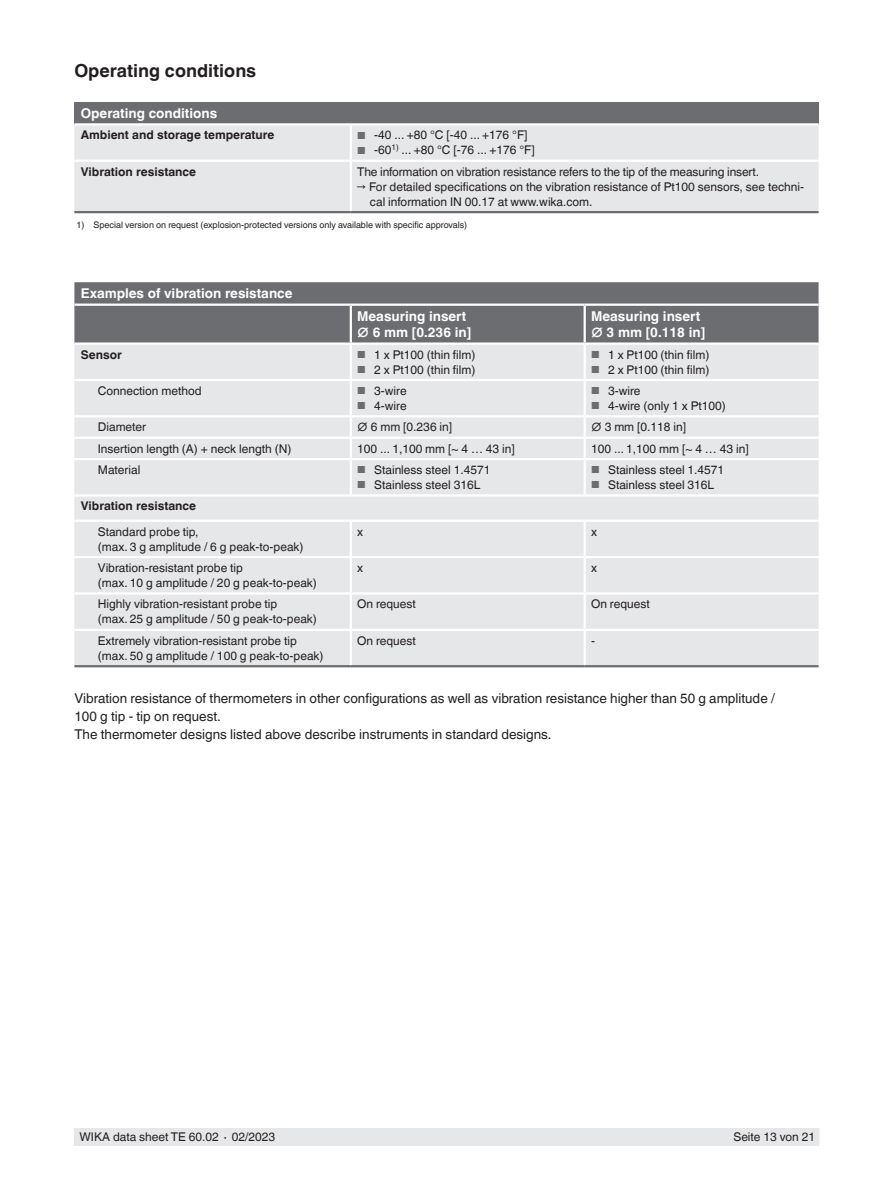
<style>
.page{position:relative;width:893px;height:1188px;background:#fff}
.page>*{position:absolute;margin:0;border:0;box-sizing:border-box;transform-origin:0 0}
.t1{font:700 18px "Helvetica World";color:#231f20}
.t2{font:13.5px/18px "Helvetica World";color:#231f20}
.t3{font:700 13.5px/16.5px "Helvetica World";color:#fff}
.t4{font:12px/15px "Helvetica World";color:#231f20}
.t5{font:700 12px "Helvetica World";color:#231f20}
.t6{font:9px "Helvetica World";color:#231f20}
.s1{font-size:10.2px;color:#6c6d70}
</style>
<div class="page">
<div style="left:75px;top:1128px;width:744px;height:17px;background:#e6e7e9"></div>
<div style="left:74px;top:102px;width:745px;height:22px;background:#6c6d70"></div>
<div style="left:74px;top:126px;width:745px;height:85px;background:#e6e7e9"></div>
<hr style="left:74px;top:123px;width:277px;height:3px;background:#fff">
<hr style="left:351px;top:123px;width:468px;height:3px;background:#fff">
<hr style="left:74px;top:160px;width:277px;height:2px;background:#fff">
<hr style="left:350px;top:126px;width:2px;height:34px;background:#fff">
<hr style="left:351px;top:160px;width:468px;height:2px;background:#fff">
<hr style="left:74px;top:211px;width:277px;height:2px;background:#6c6d70">
<hr style="left:351px;top:211px;width:468px;height:2px;background:#6c6d70">
<hr style="left:350px;top:162px;width:2px;height:49px;background:#fff">
<div style="left:74px;top:282px;width:745px;height:60px;background:#6c6d70"></div>
<div style="left:74px;top:345px;width:745px;height:320px;background:#e6e7e9"></div>
<hr style="left:74px;top:304px;width:277px;height:2px;background:#fff">
<hr style="left:351px;top:304px;width:234px;height:2px;background:#fff">
<hr style="left:585px;top:304px;width:234px;height:2px;background:#fff">
<hr style="left:584px;top:306px;width:2px;height:36px;background:#fff">
<hr style="left:584px;top:345px;width:2px;height:34px;background:#fff">
<hr style="left:584px;top:381px;width:2px;height:34px;background:#fff">
<hr style="left:584px;top:417px;width:2px;height:20px;background:#fff">
<svg style="left:584px;top:439px;width:2px;height:19px"></svg>
<hr style="left:584px;top:460px;width:2px;height:34px;background:#fff">
<hr style="left:351px;top:520px;width:234px;height:2px;background:#fff">
<hr style="left:350px;top:522px;width:2px;height:34px;background:#fff">
<hr style="left:585px;top:520px;width:234px;height:2px;background:#fff">
<hr style="left:584px;top:522px;width:2px;height:34px;background:#fff">
<hr style="left:584px;top:558px;width:2px;height:34px;background:#fff">
<hr style="left:584px;top:595px;width:2px;height:34px;background:#fff">
<hr style="left:584px;top:631px;width:2px;height:34px;background:#fff">
<hr style="left:351px;top:556px;width:234px;height:2px;background:#fff">
<hr style="left:350px;top:558px;width:2px;height:34px;background:#fff">
<hr style="left:585px;top:556px;width:234px;height:2px;background:#fff">
<hr style="left:351px;top:592px;width:234px;height:3px;background:#fff">
<hr style="left:350px;top:595px;width:2px;height:34px;background:#fff">
<hr style="left:585px;top:592px;width:234px;height:3px;background:#fff">
<hr style="left:351px;top:629px;width:234px;height:2px;background:#fff">
<hr style="left:350px;top:631px;width:2px;height:34px;background:#fff">
<hr style="left:585px;top:629px;width:234px;height:2px;background:#fff">
<hr style="left:351px;top:665px;width:234px;height:2px;background:#6c6d70">
<hr style="left:585px;top:665px;width:234px;height:2px;background:#6c6d70">
<hr style="left:74px;top:379px;width:277px;height:2px;background:#fff">
<hr style="left:74px;top:415px;width:277px;height:2px;background:#fff">
<hr style="left:74px;top:437px;width:277px;height:2px;background:#fff">
<hr style="left:74px;top:458px;width:277px;height:2px;background:#fff">
<hr style="left:74px;top:520px;width:277px;height:2px;background:#fff">
<hr style="left:74px;top:556px;width:277px;height:2px;background:#fff">
<hr style="left:74px;top:592px;width:277px;height:3px;background:#fff">
<hr style="left:74px;top:629px;width:277px;height:2px;background:#fff">
<hr style="left:350px;top:306px;width:2px;height:36px;background:#fff">
<hr style="left:350px;top:345px;width:2px;height:34px;background:#fff">
<hr style="left:74px;top:494px;width:277px;height:3px;background:#fff">
<hr style="left:351px;top:494px;width:234px;height:3px;background:#fff">
<hr style="left:585px;top:494px;width:234px;height:3px;background:#fff">
<hr style="left:351px;top:379px;width:234px;height:2px;background:#fff">
<hr style="left:585px;top:379px;width:234px;height:2px;background:#fff">
<hr style="left:351px;top:415px;width:234px;height:2px;background:#fff">
<hr style="left:585px;top:415px;width:234px;height:2px;background:#fff">
<hr style="left:351px;top:437px;width:234px;height:2px;background:#fff">
<hr style="left:585px;top:437px;width:234px;height:2px;background:#fff">
<hr style="left:351px;top:458px;width:234px;height:2px;background:#fff">
<hr style="left:585px;top:458px;width:234px;height:2px;background:#fff">
<hr style="left:74px;top:665px;width:277px;height:2px;background:#6c6d70">
<hr style="left:350px;top:381px;width:2px;height:34px;background:#fff">
<hr style="left:350px;top:417px;width:2px;height:20px;background:#fff">
<svg style="left:350px;top:439px;width:2px;height:19px"></svg>
<hr style="left:350px;top:460px;width:2px;height:34px;background:#fff">
<h1 class="t1" style="left:74px;top:60px;width:183px">Operating conditions</h1>
<p class="t3" style="left:81px;top:105px;width:138px">Operating conditions</p>
<p class="t5" style="left:81px;top:128px;width:195px">Ambient and storage temperature</p>
<p class="t4" style="left:357px;top:128px;width:172px"><span class="s1">■</span> -40 ... +80 °C [-40 ... +176 °F]</p>
<p class="t4" style="left:357px;top:143px;width:179px"><span class="s1">■</span> -60<sup>1)</sup> ... +80 °C [-76 ... +176 °F]</p>
<p class="t5" style="left:81px;top:165px;width:117px">Vibration resistance</p>
<p class="t4" style="left:357px;top:164px;width:403px">The information on vibration resistance refers to the tip of the measuring insert.</p>
<p class="t4" style="left:370px;top:179px;width:436px;text-indent:-13px">→ For detailed specifications on the vibration resistance of Pt100 sensors, see techni&shy;cal information IN 00.17 at www.wika.com.</p>
<p class="t6" style="left:77px;top:219px;width:392px">1) Special version on request (explosion-protected versions only available with specific approvals)</p>
<p class="t3" style="left:81px;top:285px;width:213px">Examples of vibration resistance</p>
<p class="t3" style="left:357px;top:308px;width:116px">Measuring insert ∅ 6 mm [0.236 in]</p>
<p class="t3" style="left:591px;top:308px;width:116px">Measuring insert ∅ 3 mm [0.118 in]</p>
<p class="t5" style="left:81px;top:347px;width:43px">Sensor</p>
<p class="t4" style="left:357px;top:347px;width:120px"><span class="s1">■</span> 1 x Pt100 (thin film)</p>
<p class="t4" style="left:357px;top:362px;width:120px"><span class="s1">■</span> 2 x Pt100 (thin film)</p>
<p class="t4" style="left:98px;top:383px;width:105px">Connection method</p>
<p class="t4" style="left:357px;top:383px;width:51px"><span class="s1">■</span> 3-wire</p>
<p class="t4" style="left:357px;top:398px;width:51px"><span class="s1">■</span> 4-wire</p>
<p class="t4" style="left:591px;top:347px;width:120px"><span class="s1">■</span> 1 x Pt100 (thin film)</p>
<p class="t4" style="left:591px;top:362px;width:120px"><span class="s1">■</span> 2 x Pt100 (thin film)</p>
<p class="t4" style="left:591px;top:383px;width:51px"><span class="s1">■</span> 3-wire</p>
<p class="t4" style="left:591px;top:398px;width:136px"><span class="s1">■</span> 4-wire (only 1 x Pt100)</p>
<p class="t4" style="left:98px;top:420px;width:50px">Diameter</p>
<p class="t4" style="left:357px;top:420px;width:97px">∅ 6 mm [0.236 in]</p>
<p class="t4" style="left:591px;top:420px;width:97px">∅ 3 mm [0.118 in]</p>
<p class="t4" style="left:98px;top:441px;width:195px">Insertion length (A) + neck length (N)</p>
<p class="t4" style="left:357px;top:441px;width:159px">100 ... 1,100 mm [~ 4 … 43 in]</p>
<p class="t4" style="left:591px;top:441px;width:159px">100 ... 1,100 mm [~ 4 … 43 in]</p>
<p class="t4" style="left:98px;top:462px;width:44px">Material</p>
<p class="t4" style="left:357px;top:462px;width:135px"><span class="s1">■</span> Stainless steel 1.4571</p>
<p class="t4" style="left:357px;top:477px;width:125px"><span class="s1">■</span> Stainless steel 316L</p>
<p class="t4" style="left:591px;top:462px;width:135px"><span class="s1">■</span> Stainless steel 1.4571</p>
<p class="t4" style="left:591px;top:477px;width:125px"><span class="s1">■</span> Stainless steel 316L</p>
<p class="t5" style="left:81px;top:499px;width:117px">Vibration resistance</p>
<p class="t4" style="left:98px;top:524px;width:207px">Standard probe tip,<br>(max. 3 g amplitude / 6 g peak-to-peak)</p>
<p class="t4" style="left:357px;top:524px;width:7px">x</p>
<p class="t4" style="left:591px;top:524px;width:7px">x</p>
<p class="t4" style="left:98px;top:560px;width:221px">Vibration-resistant probe tip<br>(max. 10 g amplitude / 20 g peak-to-peak)</p>
<p class="t4" style="left:357px;top:560px;width:7px">x</p>
<p class="t4" style="left:591px;top:560px;width:7px">x</p>
<p class="t4" style="left:98px;top:597px;width:221px">Highly vibration-resistant probe tip<br>(max. 25 g amplitude / 50 g peak-to-peak)</p>
<p class="t4" style="left:357px;top:597px;width:60px">On request</p>
<p class="t4" style="left:591px;top:597px;width:60px">On request</p>
<p class="t4" style="left:98px;top:633px;width:227px">Extremely vibration-resistant probe tip (max. 50 g amplitude / 100 g peak-to-peak)</p>
<p class="t4" style="left:357px;top:633px;width:60px">On request</p>
<p class="t4" style="left:591px;top:633px;width:5px">-</p>
<p class="t2" style="left:74px;top:690px;width:702px">Vibration resistance of thermometers in other configurations as well as vibration resistance higher than 50 g amplitude /<br>100 g tip - tip on request.<br>The thermometer designs listed above describe instruments in standard designs.</p>
<p class="t4" style="left:80px;top:1130px;width:197px">WIKA data sheet TE 60.02 ∙ 02/2023</p>
<p class="t4" style="left:733px;top:1130px;width:83px">Seite 13 von 21</p>
</div>
